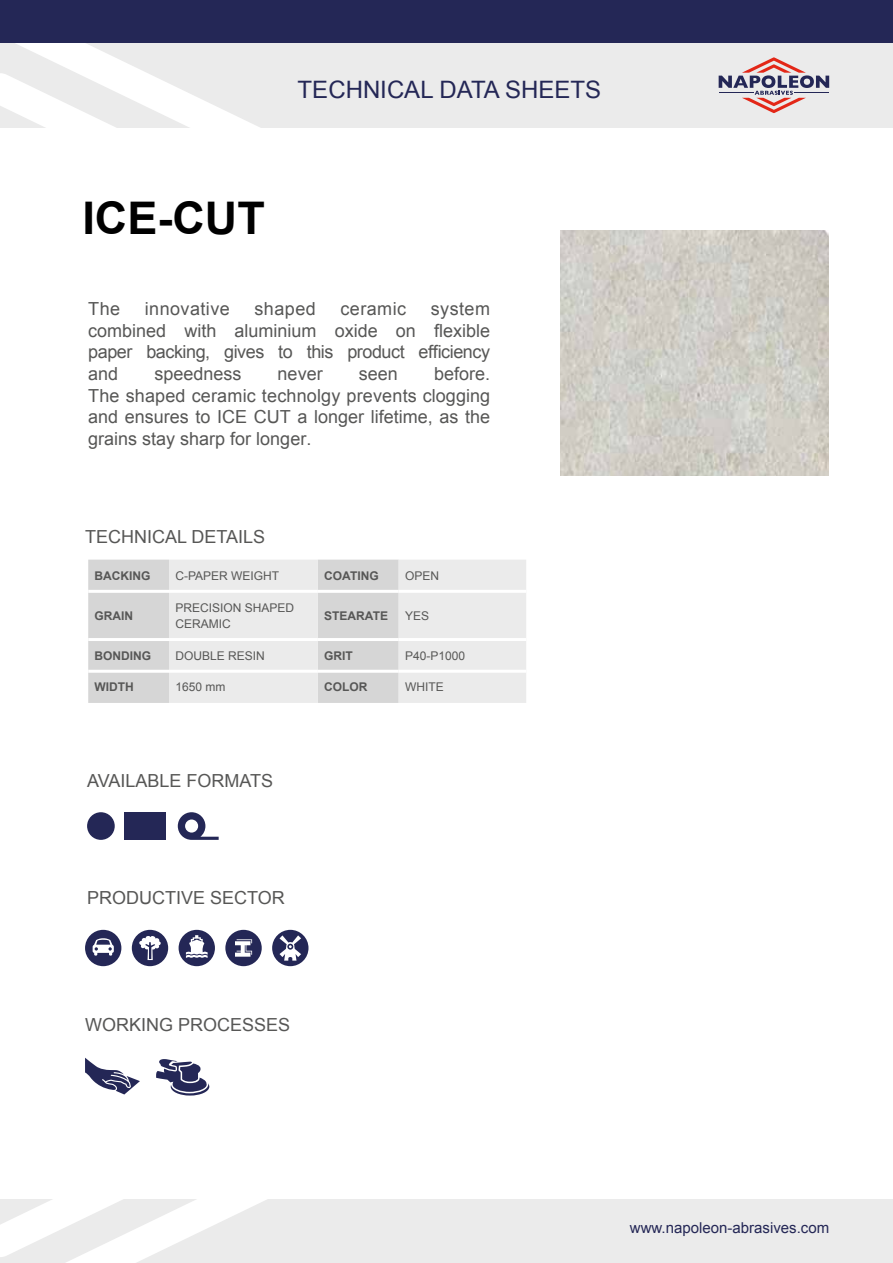
<style>
.page{position:relative;width:893px;height:1263px;background:#fff}
.page>*{position:absolute;margin:0;border:0;box-sizing:border-box;transform-origin:0 0}
.t1{font:700 45px "Arial";color:#000}
.t2{font:24px "Arial";color:#242756}
.t3{font:18px/21.6px "Arial";color:#575756;text-align:justify}
.t4{font:18px "Arial";letter-spacing:.025em;color:#575756}
.t5{font:15px "Arial";color:#242756}
.t6{font:12px/16.5px "Arial";color:#575756}
.t7{font:700 12px "Arial";color:#575756}
</style>
<div class="page">
<div style="left:0;top:43px;width:893px;height:85px;background:#ebebeb"></div>
<svg style="left:0;top:43px;width:260px;height:85px"></svg>
<div style="left:0;top:1199px;width:893px;height:64px;background:#ebebeb"></div>
<svg style="left:0;top:1199px;width:267px;height:64px"></svg>
<svg style="left:719px;top:57px;width:110px;height:56px"></svg>
<div style="left:0;top:0;width:893px;height:43px;background:#242756"></div>
<img style="left:560px;top:230px;width:268px;height:245px">
<div style="left:87px;top:812px;width:28px;height:28px;background:#242756;border-radius:50%"></div>
<svg style="left:178px;top:812px;width:41px;height:28px"></svg>
<div style="left:124px;top:812px;width:41px;height:28px;background:#242756"></div>
<svg style="left:85px;top:930px;width:36px;height:36px"></svg>
<svg style="left:132px;top:930px;width:36px;height:36px"></svg>
<svg style="left:179px;top:930px;width:36px;height:36px"></svg>
<svg style="left:225px;top:930px;width:37px;height:36px"></svg>
<svg style="left:272px;top:930px;width:36px;height:36px"></svg>
<div style="left:88px;top:560px;width:81px;height:143px;background:#d6d6d6"></div>
<svg style="left:169px;top:560px;width:357px;height:143px;background:#e6e6e6"></svg>
<hr style="left:88px;top:590px;width:81px;height:3px;background:#fff">
<hr style="left:169px;top:590px;width:149px;height:3px;background:#fff">
<hr style="left:318px;top:590px;width:81px;height:3px;background:#fff">
<hr style="left:399px;top:590px;width:127px;height:3px;background:#fff">
<hr style="left:88px;top:638px;width:81px;height:3px;background:#fff">
<hr style="left:169px;top:638px;width:149px;height:3px;background:#fff">
<hr style="left:318px;top:638px;width:81px;height:3px;background:#fff">
<hr style="left:399px;top:638px;width:127px;height:3px;background:#fff">
<hr style="left:88px;top:670px;width:81px;height:3px;background:#fff">
<hr style="left:169px;top:670px;width:149px;height:3px;background:#fff">
<hr style="left:318px;top:670px;width:81px;height:3px;background:#fff">
<hr style="left:399px;top:670px;width:127px;height:3px;background:#fff">
<svg style="left:85px;top:1058px;width:55px;height:36px"></svg>
<svg style="left:156px;top:1059px;width:53px;height:36px"></svg>
<h2 class="t2" style="left:298px;top:74px;width:305px">TECHNICAL DATA SHEETS</h2>
<h1 class="t1" style="left:82px;top:188px;width:184px">ICE-CUT</h1>
<p class="t3" style="left:88px;top:298px;width:33px">The</p>
<p class="t4" style="left:145px;top:297px;width:87px">innovative</p>
<p class="t3" style="left:254px;top:298px;width:63px">shaped</p>
<p class="t4" style="left:340px;top:297px;width:67px">ceramic</p>
<p class="t3" style="left:88px;top:298px;width:403px;text-indent:343px">system combined with aluminium oxide on flexible paper backing, gives to this product efficiency and</p>
<p class="t3" style="left:88px;top:363px;width:403px;text-indent:346px">before.<br>The shaped ceramic technolgy prevents clogging and ensures to ICE CUT a longer lifetime, as the grains stay sharp for longer.</p>
<p class="t3" style="left:154px;top:363px;width:89px">speedness</p>
<p class="t3" style="left:278px;top:363px;width:47px">never</p>
<p class="t3" style="left:359px;top:363px;width:41px">seen</p>
<p class="t3" style="left:85px;top:526px;width:182px">TECHNICAL DETAILS</p>
<p class="t7" style="left:95px;top:568px;width:57px">BACKING</p>
<p class="t6" style="left:175px;top:567px;width:105px">C-PAPER WEIGHT</p>
<p class="t7" style="left:324px;top:568px;width:56px">COATING</p>
<p class="t6" style="left:405px;top:567px;width:36px">OPEN</p>
<p class="t7" style="left:95px;top:608px;width:40px">GRAIN</p>
<p class="t6" style="left:175px;top:599px;width:120px">PRECISION SHAPED<br>CERAMIC</p>
<p class="t7" style="left:324px;top:608px;width:65px">STEARATE</p>
<p class="t6" style="left:405px;top:607px;width:26px">YES</p>
<p class="t7" style="left:95px;top:647px;width:58px">BONDING</p>
<p class="t6" style="left:175px;top:647px;width:91px">DOUBLE RESIN</p>
<p class="t7" style="left:324px;top:647px;width:30px">GRIT</p>
<p class="t6" style="left:405px;top:647px;width:62px">P40-P1000</p>
<p class="t7" style="left:95px;top:679px;width:41px">WIDTH</p>
<p class="t6" style="left:175px;top:679px;width:52px">1650 mm</p>
<p class="t7" style="left:324px;top:679px;width:45px">COLOR</p>
<p class="t6" style="left:405px;top:679px;width:40px">WHITE</p>
<p class="t3" style="left:87px;top:770px;width:188px">AVAILABLE FORMATS</p>
<p class="t3" style="left:87px;top:887px;width:199px">PRODUCTIVE SECTOR</p>
<p class="t3" style="left:85px;top:1014px;width:207px">WORKING PROCESSES</p>
<p class="t5" style="left:630px;top:1218px;width:201px">www.napoleon-abrasives.com</p>
</div>
